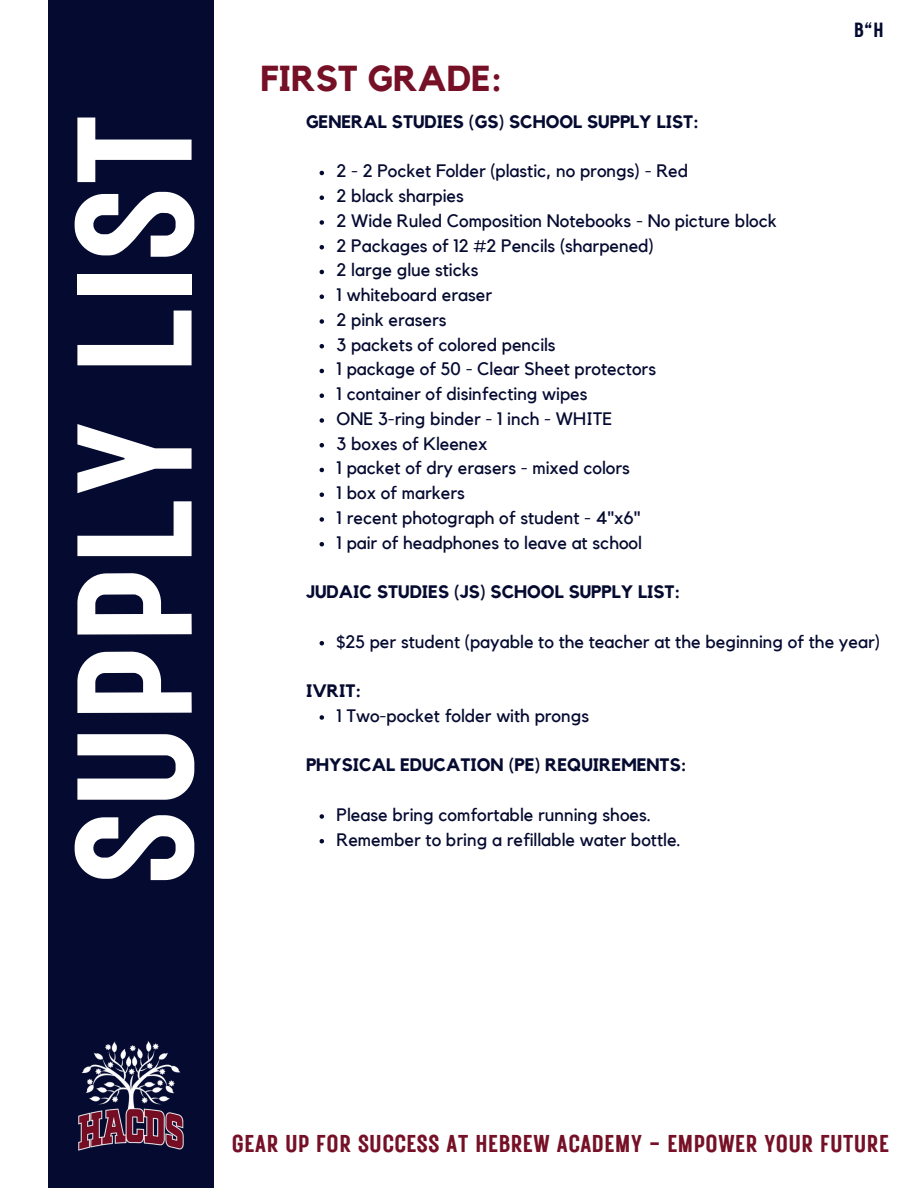
<style>
.page{position:relative;width:918px;height:1188px;background:#fff}
.page>*{position:absolute;margin:0;border:0;box-sizing:border-box;transform-origin:0 0}
.t1{font:163.05px "Rustic Printed";color:#fff}
.t2{font:700 36px "Kollektif";color:#761026}
.t3{font:24.3px "Rustic Printed";color:#761026}
.t4{font:20.55px "Rustic Printed";color:#050a30}
.t5{font:18px "Kollektif";color:#050a30}
.t6{font:700 18px "Kollektif";color:#050a30}
</style>
<div class="page">
<div style="left:48px;top:0;width:166px;height:1188px;background:#050a30"></div>
<img style="left:78px;top:1041px;width:106px;height:110px">
<svg style="left:320px;top:171px;width:4px;height:4px"></svg>
<svg style="left:320px;top:195px;width:4px;height:5px"></svg>
<svg style="left:320px;top:220px;width:4px;height:5px"></svg>
<svg style="left:320px;top:245px;width:4px;height:4px"></svg>
<svg style="left:320px;top:270px;width:4px;height:4px"></svg>
<svg style="left:320px;top:294px;width:4px;height:5px"></svg>
<svg style="left:320px;top:319px;width:4px;height:5px"></svg>
<svg style="left:320px;top:344px;width:4px;height:4px"></svg>
<svg style="left:320px;top:369px;width:4px;height:4px"></svg>
<svg style="left:320px;top:393px;width:4px;height:5px"></svg>
<svg style="left:320px;top:418px;width:4px;height:5px"></svg>
<svg style="left:320px;top:443px;width:4px;height:4px"></svg>
<svg style="left:320px;top:468px;width:4px;height:4px"></svg>
<svg style="left:320px;top:492px;width:4px;height:5px"></svg>
<svg style="left:320px;top:517px;width:4px;height:5px"></svg>
<svg style="left:320px;top:542px;width:4px;height:4px"></svg>
<svg style="left:320px;top:641px;width:4px;height:4px"></svg>
<svg style="left:320px;top:715px;width:4px;height:5px"></svg>
<svg style="left:320px;top:814px;width:4px;height:5px"></svg>
<svg style="left:320px;top:839px;width:4px;height:4px"></svg>
<p class="t1" style="left:25px;top:887px;width:775px;rotate:-90deg">SUPPLY LIST</p>
<h4 class="t2" style="left:260px;top:62px;width:243px">FIRST GRADE:</h4>
<h2 class="t4" style="left:854px;top:16px;width:32px">B"H</h2>
<p class="t6" style="left:306px;top:113px;width:394px">GENERAL STUDIES (GS) SCHOOL SUPPLY LIST:</p>
<p class="t5" style="left:337px;top:163px;width:353px">2 - 2 Pocket Folder (plastic, no prongs) - Red</p>
<p class="t5" style="left:337px;top:188px;width:129px">2 black sharpies</p>
<p class="t5" style="left:337px;top:212px;width:442px">2 Wide Ruled Composition Notebooks - No picture block</p>
<p class="t5" style="left:337px;top:237px;width:319px">2 Packages of 12 #2 Pencils (sharpened)</p>
<p class="t5" style="left:337px;top:262px;width:143px">2 large glue sticks</p>
<p class="t5" style="left:337px;top:287px;width:157px">1 whiteboard eraser</p>
<p class="t5" style="left:337px;top:311px;width:111px">2 pink erasers</p>
<p class="t5" style="left:337px;top:336px;width:221px">3 packets of colored pencils</p>
<p class="t5" style="left:337px;top:361px;width:321px">1 package of 50 - Clear Sheet protectors</p>
<p class="t5" style="left:337px;top:386px;width:252px">1 container of disinfecting wipes</p>
<p class="t5" style="left:337px;top:410px;width:277px">ONE 3-ring binder - 1 inch - WHITE</p>
<p class="t5" style="left:337px;top:435px;width:152px">3 boxes of Kleenex</p>
<p class="t5" style="left:337px;top:460px;width:295px">1 packet of dry erasers - mixed colors</p>
<p class="t5" style="left:337px;top:485px;width:130px">1 box of markers</p>
<p class="t5" style="left:337px;top:509px;width:306px">1 recent photograph of student - 4"x6"</p>
<h5 class="t5" style="left:337px;top:534px;width:307px">1 pair of headphones to leave at school</h5>
<p class="t6" style="left:306px;top:584px;width:376px">JUDAIC STUDIES (JS) SCHOOL SUPPLY LIST:</p>
<h5 class="t5" style="left:337px;top:633px;width:545px">$25 per student (payable to the teacher at the beginning of the year)</h5>
<p class="t6" style="left:306px;top:683px;width:57px">IVRIT:</p>
<h5 class="t5" style="left:337px;top:707px;width:254px">1 Two-pocket folder with prongs</h5>
<p class="t6" style="left:306px;top:757px;width:382px">PHYSICAL EDUCATION (PE) REQUIREMENTS:</p>
<p class="t5" style="left:337px;top:806px;width:316px">Please bring comfortable running shoes.</p>
<h3 class="t5" style="left:337px;top:831px;width:346px">Remember to bring a refillable water bottle.</h3>
<h5 class="t3" style="left:232px;top:1127px;width:659px">GEAR UP FOR SUCCESS AT HEBREW ACADEMY - EMPOWER YOUR FUTURE</h5>
</div>
